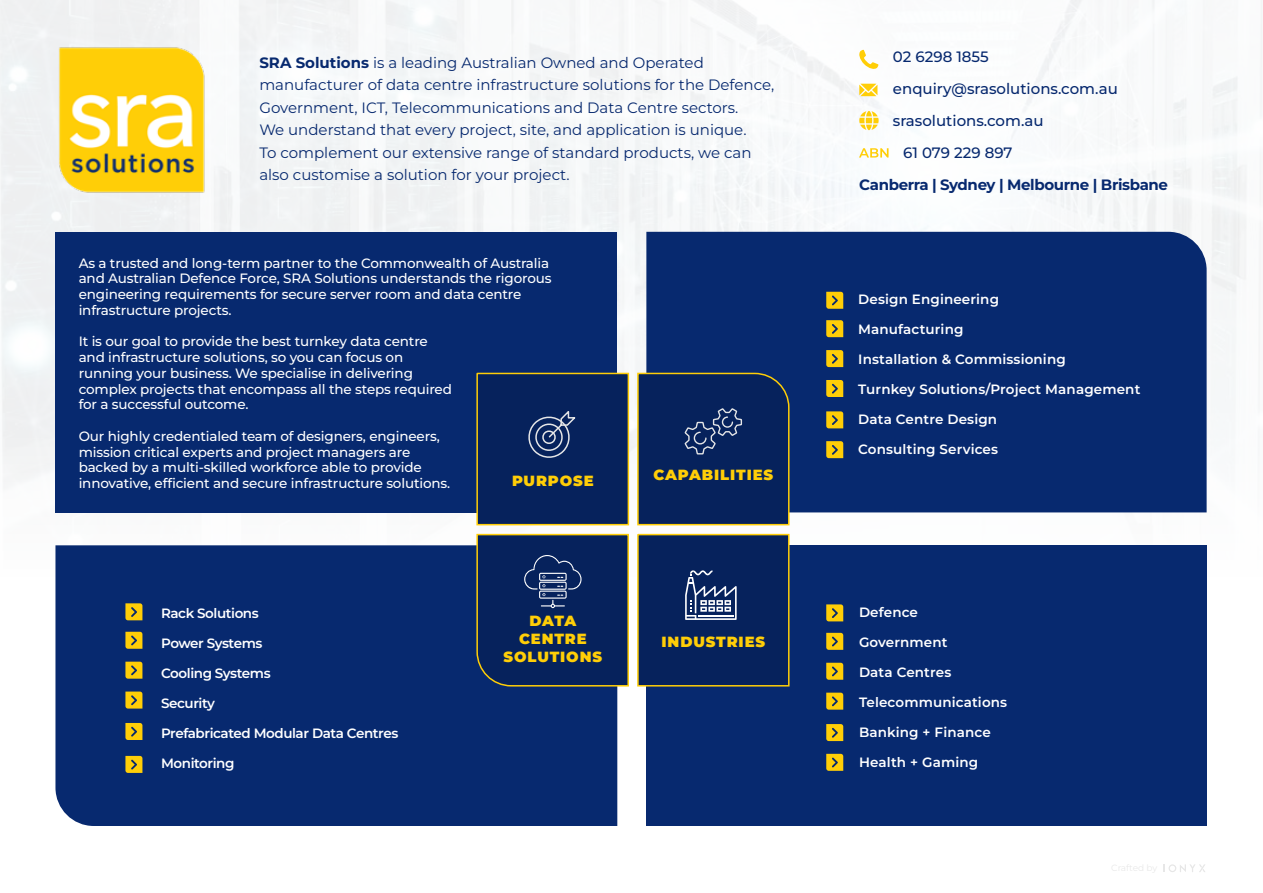
<style>
.page{position:relative;width:1263px;height:893px;background:#fff}
.page>*{position:absolute;margin:0;border:0;box-sizing:border-box;transform-origin:0 0}
.t1{font:15px/22.5px "Montserrat";color:#07296f}
.t2{font:500 15px "Montserrat";color:#07296f}
.t3{font:700 15px "Montserrat";letter-spacing:-.025em;color:#07296f}
.t4{font:900 14.7px/17.7px "Montserrat";letter-spacing:.06em;color:#ffce07;text-align:center}
.t5{font:500 13.5px/15.8px "Montserrat";letter-spacing:-.01em;color:#fff}
.t6{font:600 13.5px "Montserrat";letter-spacing:.01em;color:#fff}
.t7{font:600 13.5px "Montserrat";letter-spacing:-.03em;color:#fff}
.t8{font:600 13.5px "Montserrat";letter-spacing:-.04em;color:#fff}
.s1{font-weight:700}
</style>
<div class="page">
<img style="left:0;top:0;width:1262px;height:584px">
<div style="left:646px;top:545px;width:560px;height:281px;background:#07296f"></div>
<div style="left:646px;top:232px;width:560px;height:280px;background:#07296f"></div>
<div style="left:55px;top:545px;width:562px;height:281px;background:#07296f"></div>
<div style="left:55px;top:232px;width:562px;height:280px;background:#07296f"></div>
<svg style="left:858px;top:50px;width:20px;height:20px"></svg>
<svg style="left:1164px;top:864px;width:41px;height:8px"></svg>
<svg style="left:859px;top:111px;width:20px;height:19px"></svg>
<svg style="left:859px;top:84px;width:18px;height:12px"></svg>
<img style="left:42px;top:30px;width:181px;height:180px">
<svg style="left:826px;top:604px;width:17px;height:17px"></svg>
<svg style="left:826px;top:292px;width:17px;height:17px"></svg>
<svg style="left:826px;top:633px;width:17px;height:17px"></svg>
<svg style="left:826px;top:320px;width:17px;height:17px"></svg>
<svg style="left:826px;top:663px;width:17px;height:17px"></svg>
<svg style="left:826px;top:350px;width:17px;height:17px"></svg>
<svg style="left:826px;top:693px;width:17px;height:17px"></svg>
<svg style="left:826px;top:380px;width:17px;height:17px"></svg>
<svg style="left:826px;top:724px;width:17px;height:17px"></svg>
<svg style="left:826px;top:411px;width:17px;height:17px"></svg>
<svg style="left:826px;top:754px;width:17px;height:17px"></svg>
<svg style="left:826px;top:441px;width:17px;height:17px"></svg>
<svg style="left:476px;top:372px;width:154px;height:154px;background:#162e5d"></svg>
<svg style="left:636px;top:372px;width:154px;height:154px;background:#152e5d"></svg>
<svg style="left:859px;top:148px;width:29px;height:10px"></svg>
<svg style="left:125px;top:603px;width:17px;height:17px"></svg>
<svg style="left:125px;top:632px;width:17px;height:17px"></svg>
<svg style="left:125px;top:662px;width:17px;height:17px"></svg>
<svg style="left:125px;top:692px;width:17px;height:17px"></svg>
<svg style="left:125px;top:723px;width:17px;height:17px"></svg>
<svg style="left:125px;top:756px;width:17px;height:17px"></svg>
<svg style="left:476px;top:533px;width:154px;height:154px;background:#162f5d"></svg>
<svg style="left:636px;top:533px;width:154px;height:154px;background:#1b3360"></svg>
<p class="t1" style="left:259px;top:51px;width:516px"><span class="s1">SRA Solutions</span> is a leading Australian Owned and Operated manufacturer of data centre infrastructure solutions for the Defence, Government, ICT, Telecommunications and Data Centre sectors.<br>We understand that every project, site, and application is unique.<br>To complement our extensive range of standard products, we can also customise a solution for your project.</p>
<p class="t5" style="left:79px;top:255px;width:474px">As a trusted and long-term partner to the Commonwealth of Australia and Australian Defence Force, SRA Solutions understands the rigorous engineering requirements for secure server room and data centre infrastructure projects.</p>
<p class="t5" style="left:79px;top:333px;width:375px">It is our goal to provide the best turnkey data centre and infrastructure solutions, so you can focus on running your business. We specialise in delivering complex projects that encompass all the steps required for a successful outcome.</p>
<p class="t5" style="left:79px;top:428px;width:373px">Our highly credentialed team of designers, engineers, mission critical experts and project managers are backed by a multi-skilled workforce able to provide innovative, efficient and secure infrastructure solutions.</p>
<p class="t4" style="left:512px;top:471px;width:83px">PURPOSE</p>
<p class="t7" style="left:161px;top:604px;width:99px">Rack Solutions</p>
<p class="t8" style="left:161px;top:634px;width:103px">Power Systems</p>
<p class="t7" style="left:161px;top:664px;width:111px">Cooling Systems</p>
<p class="t7" style="left:161px;top:694px;width:55px">Security</p>
<p class="t7" style="left:161px;top:724px;width:239px">Prefabricated Modular Data Centres</p>
<p class="t7" style="left:161px;top:754px;width:75px">Monitoring</p>
<p class="t4" style="left:504px;top:612px;width:100px">DATA<br>CENTRE<br>SOLUTIONS</p>
<p class="t4" style="left:653px;top:465px;width:121px">CAPABILITIES</p>
<p class="t4" style="left:661px;top:632px;width:105px">INDUSTRIES</p>
<p class="t2" style="left:893px;top:47px;width:97px">02 6298 1855</p>
<p class="t2" style="left:893px;top:79px;width:226px">enquiry@srasolutions.com.au</p>
<p class="t2" style="left:893px;top:111px;width:152px">srasolutions.com.au</p>
<p class="t2" style="left:903px;top:143px;width:111px">61 079 229 897</p>
<p class="t3" style="left:859px;top:174px;width:310px">Canberra | Sydney | Melbourne | Brisbane</p>
<p class="t6" style="left:858px;top:290px;width:142px">Design Engineering</p>
<p class="t6" style="left:858px;top:320px;width:107px">Manufacturing</p>
<p class="t6" style="left:858px;top:350px;width:209px">Installation &amp; Commissioning</p>
<p class="t6" style="left:858px;top:380px;width:284px">Turnkey Solutions/Project Management</p>
<p class="t6" style="left:858px;top:410px;width:140px">Data Centre Design</p>
<p class="t6" style="left:858px;top:440px;width:141px">Consulting Services</p>
<p class="t6" style="left:859px;top:603px;width:61px">Defence</p>
<p class="t6" style="left:859px;top:633px;width:90px">Government</p>
<p class="t6" style="left:859px;top:663px;width:94px">Data Centres</p>
<p class="t6" style="left:859px;top:693px;width:150px">Telecommunications</p>
<p class="t6" style="left:859px;top:723px;width:133px">Banking + Finance</p>
<p class="t6" style="left:859px;top:753px;width:121px">Health + Gaming</p>
</div>
